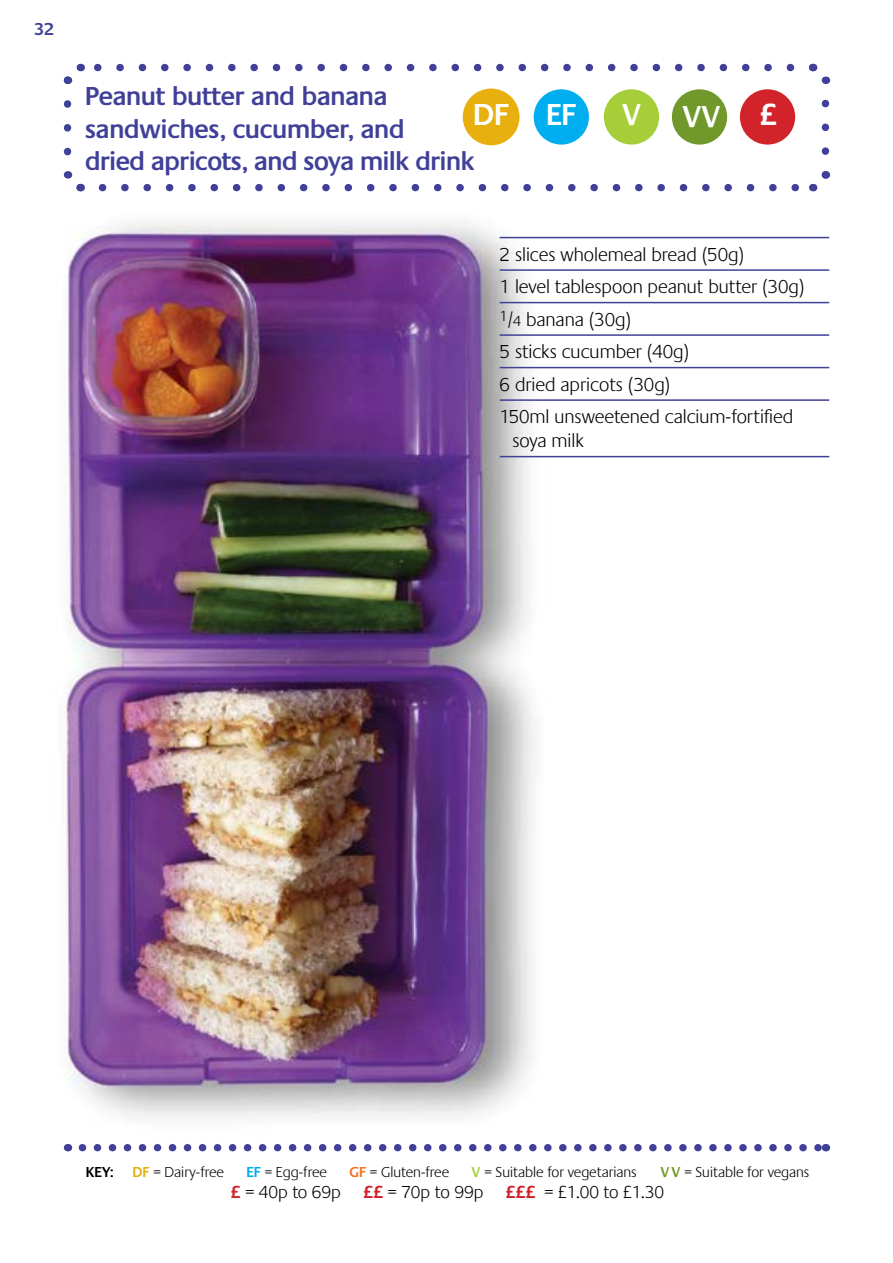
<style>
.page{position:relative;width:893px;height:1263px;background:#fff}
.page>*{position:absolute;margin:0;border:0;box-sizing:border-box;transform-origin:0 0}
.t1{font:600 31.5px "Praxis";color:#fff}
.t2{font:600 27px/32.4px "Praxis";color:#414099}
.Ingredients_title{font:300 19.5px/24px "Praxis";color:#000}
.t3{font:300 18px "Praxis";color:#000}
.t4{font:600 18px "Praxis";color:#414099}
.t5{font:300 15px "Praxis";color:#000}
.s1{font-size:18px}
.s2{font-size:15px}
.s3{font-weight:600}
.s4{font-weight:600;color:#e7b00f}
.s5{font-weight:600;color:#00aeef}
.s6{font-weight:600;color:#f37121}
.s7{font-weight:600;color:#a6ce39}
.s8{font-weight:600;color:#70982b}
.s9{font-weight:600;color:#d2232a}
</style>
<div class="page">
<img style="left:66px;top:222px;width:485px;height:896px">
<svg style="left:64px;top:104px;width:7px;height:52px"></svg>
<svg style="left:102px;top:184px;width:697px;height:7px"></svg>
<svg style="left:822px;top:99px;width:7px;height:52px"></svg>
<svg style="left:94px;top:64px;width:696px;height:7px"></svg>
<svg style="left:63px;top:171px;width:22px;height:21px"></svg>
<svg style="left:811px;top:171px;width:20px;height:21px"></svg>
<svg style="left:809px;top:63px;width:22px;height:21px"></svg>
<svg style="left:63px;top:63px;width:19px;height:21px"></svg>
<hr style="left:500px;top:237px;width:329px;height:1px;background:#414099">
<hr style="left:500px;top:269px;width:329px;height:2px;background:#414099">
<hr style="left:500px;top:302px;width:329px;height:1px;background:#414099">
<hr style="left:500px;top:334px;width:329px;height:2px;background:#414099">
<hr style="left:500px;top:367px;width:329px;height:1px;background:#414099">
<hr style="left:500px;top:399px;width:329px;height:2px;background:#414099">
<hr style="left:500px;top:456px;width:329px;height:1px;background:#414099">
<svg style="left:82px;top:1144px;width:736px;height:7px"></svg>
<div style="left:672px;top:89px;width:55px;height:56px;background:#70982b;border-radius:50%"></div>
<div style="left:604px;top:89px;width:55px;height:56px;background:#a6ce39;border-radius:50%"></div>
<div style="left:534px;top:89px;width:55px;height:56px;background:#00aeef;border-radius:50%"></div>
<div style="left:463px;top:89px;width:56px;height:56px;background:#e7b00f;border-radius:50%"></div>
<div style="left:463px;top:89px;width:56px;height:56px;border:2px solid #e7b00f;border-radius:50%"></div>
<div style="left:740px;top:89px;width:55px;height:56px;background:#d2232a;border-radius:50%"></div>
<p class="t4" style="left:34px;top:19px;width:22px">32</p>
<p class="t2" style="left:85px;top:81px;width:391px">Peanut butter and banana sandwiches, cucumber, and<br>dried apricots, and soya milk drink</p>
<p class="t1" style="left:473px;top:97px;width:37px">DF</p>
<p class="t1" style="left:546px;top:97px;width:32px">EF</p>
<p class="t1" style="left:622px;top:97px;width:20px">V</p>
<p class="t1" style="left:682px;top:99px;width:39px">VV</p>
<p class="t1" style="left:760px;top:97px;width:19px">£</p>
<p class="Ingredients_title" style="left:500px;top:243px;width:246px">2 slices wholemeal bread (50g)</p>
<p class="Ingredients_title" style="left:500px;top:275px;width:306px">1 level tablespoon peanut butter (30g)</p>
<p class="Ingredients_title" style="left:500px;top:308px;width:133px"><sup>1</sup><span class="s1">/</span><span class="s2">4</span> banana (30g)</p>
<p class="Ingredients_title" style="left:500px;top:340px;width:191px">5 sticks cucumber (40g)</p>
<p class="Ingredients_title" style="left:500px;top:373px;width:172px">6 dried apricots (30g)</p>
<p class="Ingredients_title" style="left:512px;top:405px;width:282px;text-indent:-13px">150ml unsweetened calcium-fortified soya milk</p>
<p class="t5" style="left:86px;top:1164px;width:140px"><span class="s3">KEY:</span> <span class="s4">DF</span> = Dairy-free</p>
<p class="t5" style="left:247px;top:1164px;width:82px"><span class="s5">EF</span> = Egg-free</p>
<p class="t5" style="left:350px;top:1164px;width:101px"><span class="s6">GF</span> = Gluten-free</p>
<p class="t5" style="left:472px;top:1164px;width:166px"><span class="s7">V</span> = Suitable for vegetarians</p>
<p class="t5" style="left:660px;top:1164px;width:150px"><span class="s8">VV</span> = Suitable for vegans</p>
<p class="t3" style="left:231px;top:1183px;width:435px"><span class="s9">£</span> = 40p to 69p <span class="s9">££</span> = 70p to 99p <span class="s9">£££</span> = £1.00 to £1.30</p>
</div>
